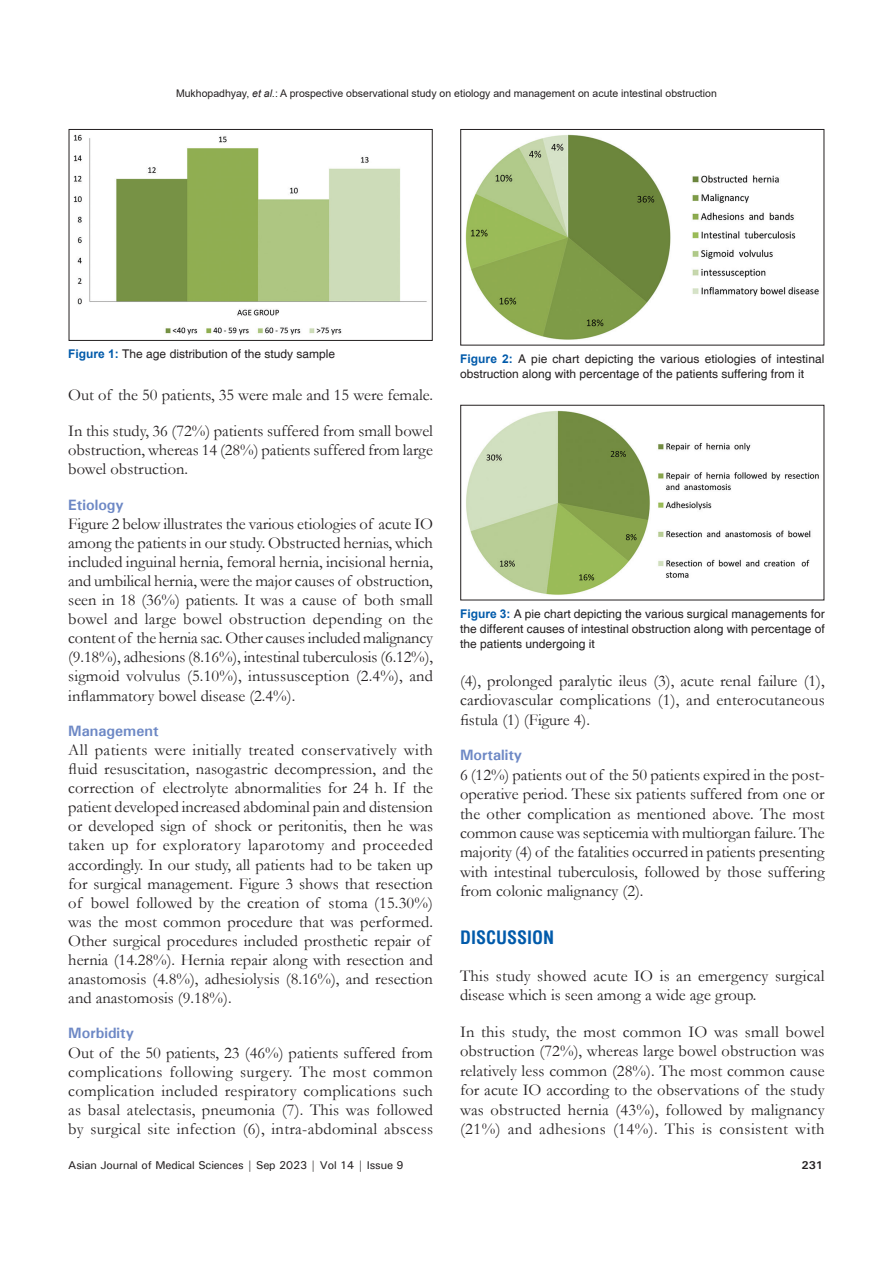
<style>
.page{position:relative;width:893px;height:1263px;background:#fff}
.page>*{position:absolute;margin:0;border:0;box-sizing:border-box;transform-origin:0 0}
.t1{font:700 condensed 18px "Helvetica";color:#015aaa}
.TX{font:16.5px/19px "Garamond";color:#231f20;text-align:justify}
.t2{font:700 15px "Univers";color:#6d88c5}
.FGC{font:12px/15px "Helvetica";color:#231f20;text-align:justify}
.t3{font:500 11.25px "Univers";letter-spacing:-.01em;color:#231f20}
.t4{font:700 11.25px "Univers";color:#231f20}
.t5{font:10.5px "Arial";color:#231f20}
.s1{font-style:italic}
.s2{font-weight:700;color:#015aaa}
</style>
<div class="page">
<img style="left:73px;top:134px;width:354px;height:201px">
<div style="left:69px;top:129px;width:363px;height:212px;border:1px solid #231f20"></div>
<img style="left:466px;top:410px;width:353px;height:185px">
<div style="left:460px;top:405px;width:364px;height:195px;border:1px solid #231f20"></div>
<img style="left:465px;top:134px;width:354px;height:206px">
<div style="left:460px;top:129px;width:364px;height:216px;border:1px solid #231f20"></div>
<p class="t5" style="left:176px;top:86px;width:542px">Mukhopadhyay, <span class="s1">et al.</span>: A prospective observational study on etiology and management on acute intestinal obstruction</p>
<p class="FGC" style="left:68px;top:347px;width:268px"><span class="s2">Figure 1:</span> The age distribution of the study sample</p>
<p class="TX" style="left:68px;top:385px;width:366px">Out of the 50 patients, 35 were male and 15 were female.</p>
<p class="TX" style="left:68px;top:421px;width:366px">In this study, 36 (72%) patients suffered from small bowel obstruction, whereas 14 (28%) patients suffered from large bowel obstruction.</p>
<h2 class="t2" style="left:68px;top:496px;width:57px">Etiology</h2>
<p class="TX" style="left:68px;top:514px;width:366px">Figure 2 below illustrates the various etiologies of acute IO among the patients in our study. Obstructed hernias, which included inguinal hernia, femoral hernia, incisional hernia, and umbilical hernia, were the major causes of obstruction, seen in 18 (36%) patients. It was a cause of both small bowel and large bowel obstruction depending on the content of the hernia sac. Other causes included malignancy (9.18%), adhesions (8.16%), intestinal tuberculosis (6.12%), sigmoid volvulus (5.10%), intussusception (2.4%), and inflammatory bowel disease (2.4%).</p>
<h2 class="t2" style="left:68px;top:722px;width:92px">Management</h2>
<p class="TX" style="left:68px;top:740px;width:366px;text-align:left">All patients were initially treated conservatively with fluid resuscitation, nasogastric decompression, and the correction of electrolyte abnormalities for 24 h. If the patient developed increased abdominal pain and distension or developed sign of shock or peritonitis, then he was taken up for exploratory laparotomy and proceeded accordingly. In our study, all patients had to be taken up for surgical management. Figure 3 shows that resection of bowel followed by the creation of stoma (15.30%) was the most common procedure that was performed.<br>Other surgical procedures included prosthetic repair of hernia (14.28%). Hernia repair along with resection and anastomosis (4.8%), adhesiolysis (8.16%), and resection and anastomosis (9.18%).</p>
<h2 class="t2" style="left:68px;top:1024px;width:67px">Morbidity</h2>
<p class="TX" style="left:68px;top:1042px;width:366px">Out of the 50 patients, 23 (46%) patients suffered from complications following surgery. The most common complication included respiratory complications such as basal atelectasis, pneumonia (7). This was followed by surgical site infection (6), intra-abdominal abscess</p>
<p class="FGC" style="left:460px;top:352px;width:366px"><span class="s2">Figure 2:</span> A pie chart depicting the various etiologies of intestinal obstruction along with percentage of the patients suffering from it</p>
<p class="FGC" style="left:460px;top:607px;width:366px"><span class="s2">Figure 3:</span> A pie chart depicting the various surgical managements for the different causes of intestinal obstruction along with percentage of the patients undergoing it</p>
<p class="TX" style="left:460px;top:670px;width:366px">(4), prolonged paralytic ileus (3), acute renal failure (1), cardiovascular complications (1), and enterocutaneous fistula (1) (Figure 4).</p>
<h2 class="t2" style="left:460px;top:746px;width:64px">Mortality</h2>
<p class="TX" style="left:460px;top:764px;width:366px">6 (12%) patients out of the 50 patients expired in the post&shy;operative period. These six patients suffered from one or the other complication as mentioned above. The most common cause was septicemia with multiorgan failure. The majority (4) of the fatalities occurred in patients presenting with intestinal tuberculosis, followed by those suffering from colonic malignancy (2).</p>
<h1 class="t1" style="left:460px;top:926px;width:96px">DISCUSSION</h1>
<p class="TX" style="left:460px;top:965px;width:366px">This study showed acute IO is an emergency surgical disease which is seen among a wide age group.</p>
<p class="TX" style="left:460px;top:1022px;width:366px">In this study, the most common IO was small bowel obstruction (72%), whereas large bowel obstruction was relatively less common (28%). The most common cause for acute IO according to the observations of the study was obstructed hernia (43%), followed by malignancy (21%) and adhesions (14%). This is consistent with</p>
<p class="t3" style="left:68px;top:1157px;width:337px">Asian Journal of Medical Sciences | Sep 2023 | Vol 14 | Issue 9</p>
<p class="t4" style="left:802px;top:1158px;width:23px">231</p>
</div>
